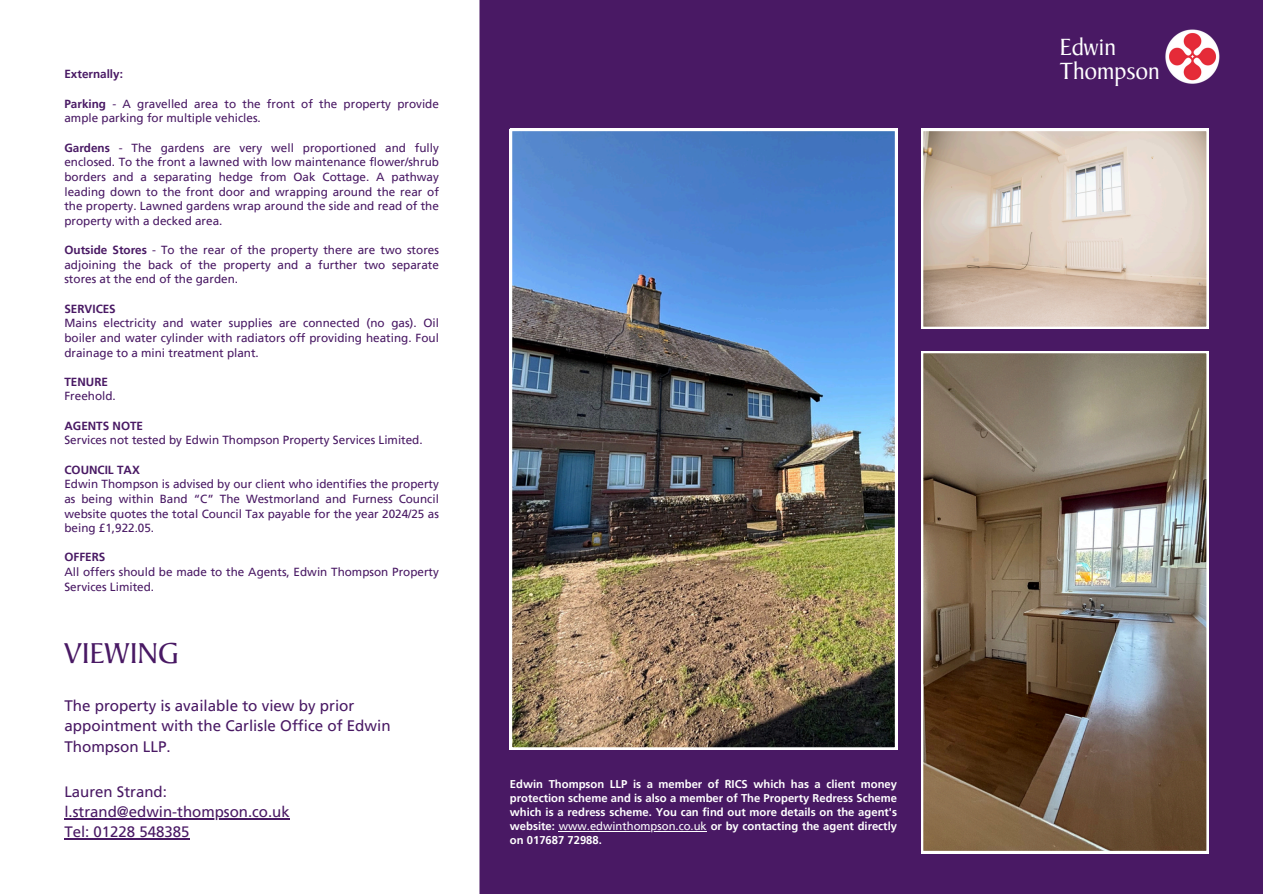
<style>
.page{position:relative;width:1263px;height:894px;background:#fff}
.page>*{position:absolute;margin:0;border:0;box-sizing:border-box;transform-origin:0 0}
.t1{font:31.05px "Baker Signet Std";color:#491964}
.t2{font:25.35px "Baker Signet Std";color:#fff}
.t3{font:15.15px/20.2px "Frutiger LT Pro";color:#491964}
.t4{font:15px/20.2px "Frutiger LT Pro";color:#491964}
.t5{font:11.7px/14.5px "Frutiger LT Pro";color:#491964;text-align:justify}
.t6{font:700 11.7px "Frutiger LT Pro";color:#491964}
.t7{font:700 11.25px/14.1px "Frutiger LT Pro";color:#fff;text-align:justify}
.s1{font-weight:700}
.s2{font-weight:400}
</style>
<div class="page">
<div style="left:479px;top:0;width:784px;height:893px;background:#491964"></div>
<img style="left:1165px;top:30px;width:55px;height:54px">
<svg style="left:921px;top:129px;width:288px;height:200px;background:#d9c9bc"></svg>
<svg style="left:921px;top:351px;width:288px;height:501px;background:#8e8273"></svg>
<hr style="left:559px;top:831px;width:148px;height:1px;background:#fff">
<hr style="left:64px;top:817px;width:226px;height:2px;background:#491964">
<hr style="left:64px;top:838px;width:125px;height:1px;background:#491964">
<img style="left:510px;top:129px;width:387px;height:620px">
<h4 class="t2" style="left:1060px;top:37px;width:58px">Edwin</h4>
<p class="t6" style="left:64px;top:67px;width:60px">Externally:</p>
<h4 class="t2" style="left:1060px;top:61px;width:102px">Thompson</h4>
<p class="t5" style="left:64px;top:96px;width:376px"><span class="s1">Parking</span> - A gravelled area to the front of the property provide ample parking for multiple vehicles.</p>
<p class="t5" style="left:64px;top:140px;width:376px"><span class="s1">Gardens</span> - The gardens are very well proportioned and fully enclosed. To the front a lawned with low maintenance flower/shrub borders and a separating hedge from Oak Cottage. A pathway leading down to the front door and wrapping around the rear of the property. Lawned gardens wrap around the side and read of the property with a decked area.</p>
<p class="t5" style="left:64px;top:242px;width:376px"><span class="s1">Outside Stores</span> - To the rear of the property there are two stores adjoining the back of the property and a further two separate stores at the end of the garden.</p>
<p class="t6" style="left:64px;top:301px;width:53px">SERVICES</p>
<p class="t5" style="left:64px;top:316px;width:376px">Mains electricity and water supplies are connected (no gas). Oil boiler and water cylinder with radiators off providing heating. Foul drainage to a mini treatment plant.</p>
<p class="t6" style="left:64px;top:374px;width:45px">TENURE</p>
<p class="t5" style="left:64px;top:389px;width:53px">Freehold.</p>
<p class="t6" style="left:64px;top:418px;width:80px">AGENTS NOTE</p>
<p class="t5" style="left:64px;top:433px;width:360px">Services not tested by Edwin Thompson Property Services Limited.</p>
<p class="t6" style="left:64px;top:462px;width:77px">COUNCIL TAX</p>
<p class="t5" style="left:64px;top:476px;width:376px">Edwin Thompson is advised by our client who identifies the property as being within Band “C” The Westmorland and Furness Council website quotes the total Council Tax payable for the year 2024/25 as being £1,922.05.</p>
<p class="t6" style="left:64px;top:550px;width:42px">OFFERS</p>
<h1 class="t5" style="left:64px;top:564px;width:376px">All offers should be made to the Agents, Edwin Thompson Property<br>Services Limited.</h1>
<h3 class="t1" style="left:64px;top:641px;width:116px">VIEWING</h3>
<h2 class="t3" style="left:64px;top:695px;width:328px">The property is available to view by prior appointment with the Carlisle Office of Edwin<br>Thompson LLP.</h2>
<p class="t4" style="left:64px;top:781px;width:104px">Lauren Strand:</p>
<p class="t4" style="left:64px;top:801px;width:227px">l.strand@edwin-thompson.co.uk<br>Tel: 01228 548385</p>
<p class="t7" style="left:510px;top:776px;width:389px">Edwin Thompson LLP is a member of RICS which has a client money protection scheme and is also a member of The Property Redress Scheme which is a redress scheme. You can find out more details on the agent's website: <span class="s2">www.edwinthompson.co.uk</span> or by contacting the agent directly</p>
<h3 class="t7" style="left:510px;top:833px;width:93px">on 017687 72988.</h3>
</div>
